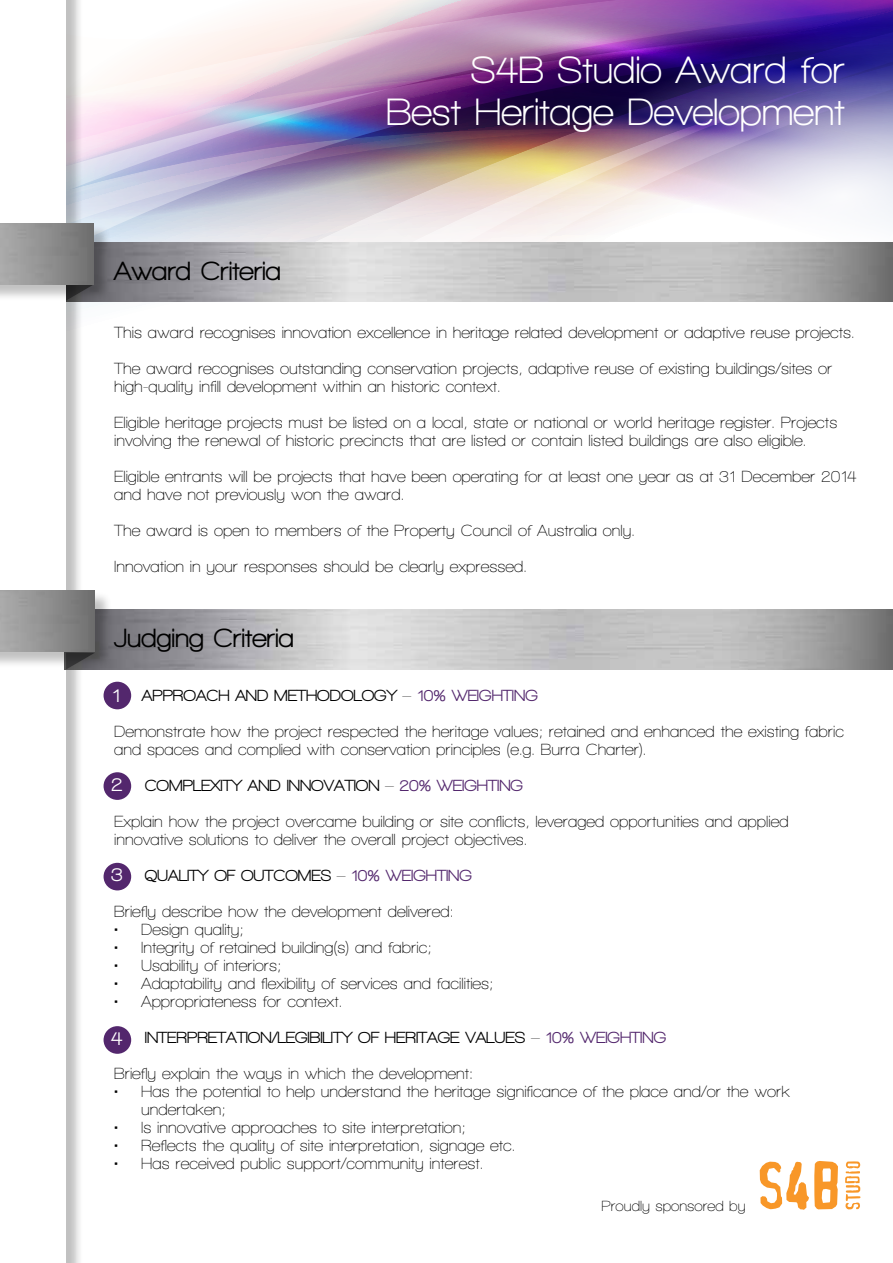
<style>
.page{position:relative;width:893px;height:1263px;background:#fff}
.page>*{position:absolute;margin:0;border:0;box-sizing:border-box;transform-origin:0 0}
.t1{font:700 39px/42px "Walkway";color:#fff;text-align:right}
.t2{font:800 27px "Walkway";color:#000}
.t3{font:800 19.5px "Walkway";color:#fff}
.t4{font:600 16.5px/36px "Walkway";color:#000}
.t5{font:800 16.5px/36px "Walkway";color:#000}
.t6{font:600 15px "Walkway";color:#000}
.s1{font-weight:800}
.s2{font-weight:800;color:#53276d}
.s3{color:#53276d}
.s4{font-weight:600}
</style>
<div class="page">
<svg style="left:84px;top:0;width:245px;height:242px"></svg>
<svg style="left:805px;top:167px;width:88px;height:51px;fill:#f4f5f9"></svg>
<svg style="left:329px;top:0;width:67px;height:31px;fill:#fdeeea"></svg>
<svg style="left:299px;top:167px;width:506px;height:75px"></svg>
<svg style="left:396px;top:0;width:497px;height:31px;background:#935eb3"></svg>
<img style="left:84px;top:31px;width:809px;height:136px">
<img style="left:111px;top:242px;width:782px;height:60px">
<div style="left:0;top:0;width:84px;height:1263px;background:#000;opacity:.25"></div>
<div style="left:0;top:0;width:65px;height:1263px;background:#fff"></div>
<div style="left:0;top:591px;width:112px;height:78px;background:#000;opacity:.24"></div>
<img style="left:0;top:591px;width:95px;height:61px">
<div style="left:0;top:224px;width:111px;height:78px;background:#000;opacity:.24"></div>
<img style="left:0;top:223px;width:94px;height:61px">
<svg style="left:845px;top:1161px;width:15px;height:48px"></svg>
<svg style="left:760px;top:1161px;width:78px;height:49px"></svg>
<div style="left:104px;top:682px;width:27px;height:27px;background:#53276d;border-radius:50%"></div>
<div style="left:104px;top:772px;width:27px;height:28px;background:#53276d;border-radius:50%"></div>
<div style="left:104px;top:863px;width:27px;height:27px;background:#53276d;border-radius:50%"></div>
<div style="left:104px;top:1026px;width:27px;height:28px;background:#53276d;border-radius:50%"></div>
<h2 class="t2" style="left:114px;top:257px;width:169px">Award Criteria</h2>
<h1 class="t1" style="left:386px;top:48px;width:460px">S4B Studio Award for<br>Best Heritage Development</h1>
<p class="t4" style="left:114px;top:314px;width:742px">This award recognises innovation excellence in heritage related development or adaptive reuse projects.<br>The award recognises outstanding conservation projects, adaptive reuse of existing buildings/sites or</p>
<p class="t4" style="left:114px;top:368px;width:725px">high-quality infill development within an historic context.<br>Eligible heritage projects must be listed on a local, state or national or world heritage register. Projects</p>
<p class="t4" style="left:114px;top:422px;width:744px">involving the renewal of historic precincts that are listed or contain listed buildings are also eligible.<br>Eligible entrants will be projects that have been operating for at least one year as at 31 December 2014</p>
<p class="t4" style="left:114px;top:476px;width:522px">and have not previously won the award.<br>The award is open to members of the Property Council of Australia only.<br>Innovation in your responses should be clearly expressed.</p>
<h2 class="t2" style="left:114px;top:623px;width:181px">Judging Criteria</h2>
<p class="t4" style="left:114px;top:677px;width:731px"><span class="s1">1. APPROACH AND METHODOLOGY –</span> <span class="s2">10% WEIGHTING<br></span>Demonstrate how the project respected the heritage values; retained and enhanced the existing fabric</p>
<p class="t4" style="left:114px;top:731px;width:534px">and spaces and complied with conservation principles (e.g. Burra Charter).</p>
<p class="t4" style="left:114px;top:767px;width:676px"><span class="s1">2. COMPLEXITY AND INNOVATION –</span> <span class="s2">20% WEIGHTING<br></span>Explain how the project overcame building or site conflicts, leveraged opportunities and applied</p>
<p class="t4" style="left:114px;top:821px;width:415px">innovative solutions to deliver the overall project objectives.</p>
<p class="t4" style="left:114px;top:857px;width:359px"><span class="s1">3. QUALITY OF OUTCOMES –</span> <span class="s2">10% WEIGHTING<br></span>Briefly describe how the development delivered:</p>
<p class="t4" style="left:114px;top:911px;width:131px">• Design quality;</p>
<p class="t4" style="left:114px;top:929px;width:319px">• Integrity of retained building(s) and fabric;</p>
<p class="t4" style="left:114px;top:947px;width:169px">• Usability of interiors;</p>
<p class="t4" style="left:114px;top:965px;width:381px">• Adaptability and flexibility of services and facilities;</p>
<p class="t4" style="left:114px;top:983px;width:229px">• Appropriateness for context.</p>
<p class="t5" style="left:114px;top:1019px;width:553px">4. INTERPRETATION/LEGIBILITY OF HERITAGE VALUES – <span class="s3">10% WEIGHTING<br></span><span class="s4">Briefly explain the ways in which the development:</span></p>
<p class="t4" style="left:141px;top:1082px;width:650px;line-height:18px;text-indent:-27px">• Has the potential to help understand the heritage significance of the place and/or the work undertaken;</p>
<p class="t4" style="left:114px;top:1109px;width:353px">• Is innovative approaches to site interpretation;</p>
<p class="t4" style="left:114px;top:1127px;width:403px">• Reflects the quality of site interpretation, signage etc.</p>
<p class="t4" style="left:114px;top:1145px;width:371px">• Has received public support/community interest.</p>
<p class="t6" style="left:601px;top:1198px;width:146px">Proudly sponsored by</p>
<p class="t3" style="left:112px;top:685px;width:10px">1</p>
<p class="t3" style="left:111px;top:774px;width:13px">2</p>
<p class="t3" style="left:111px;top:864px;width:13px">3</p>
<p class="t3" style="left:111px;top:1028px;width:13px">4</p>
</div>
